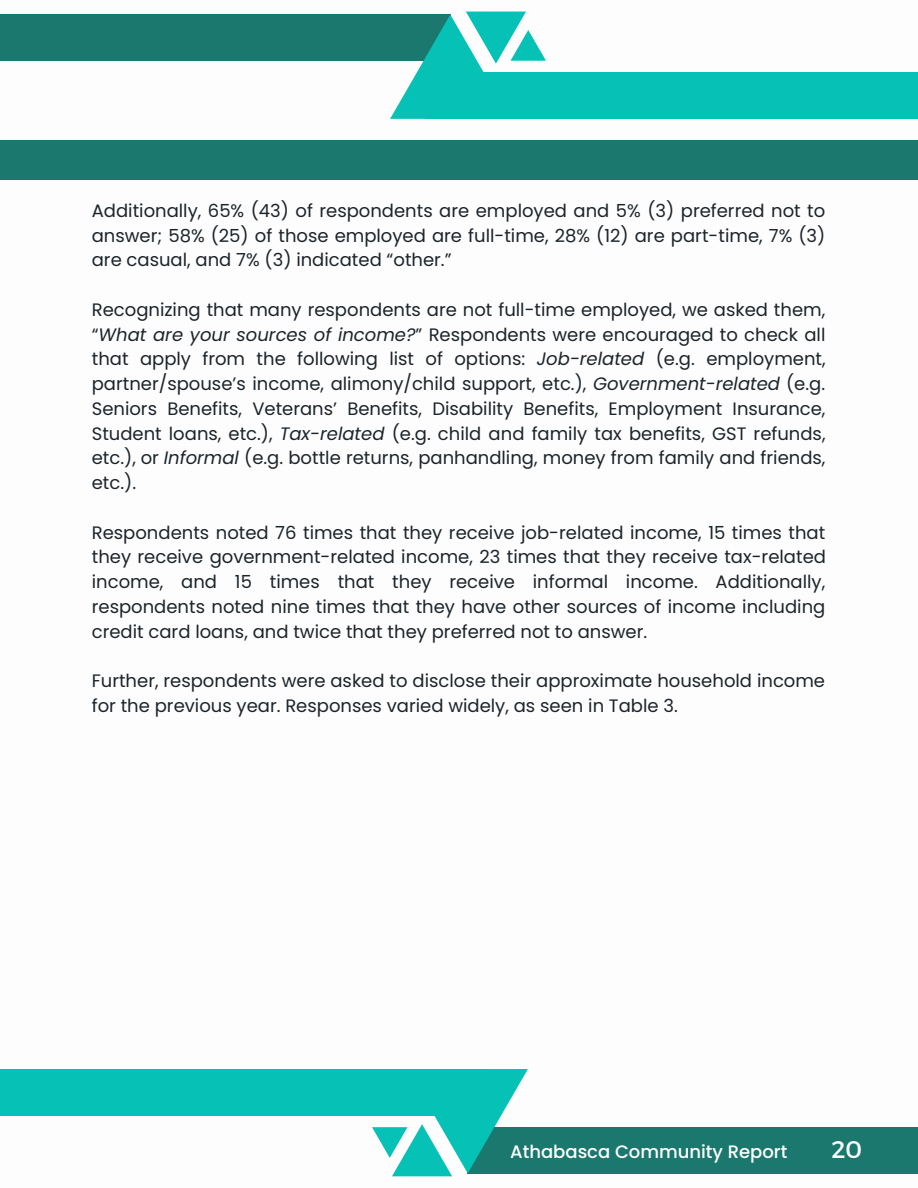
<style>
.page{position:relative;width:918px;height:1188px;background:#fff}
.page>*{position:absolute;margin:0;border:0;box-sizing:border-box;transform-origin:0 0}
.t1{font:24px "Montserrat";color:#fff}
.t2{font:18px/24.8px "Poppins";color:#1c242a;text-align:justify}
.t3{font:500 18px "Poppins";color:#fff}
.s1{font-style:italic}
</style>
<div class="page">
<div style="left:0;top:15px;width:450px;height:46px;background:#1b786e"></div>
<div style="left:425px;top:73px;width:493px;height:46px;background:#06c2b6"></div>
<svg style="left:390px;top:12px;width:156px;height:107px"></svg>
<div style="left:0;top:140px;width:918px;height:39px;background:#1b786e"></div>
<div style="left:468px;top:1127px;width:450px;height:46px;background:#1b786e"></div>
<div style="left:0;top:1069px;width:493px;height:46px;background:#06c2b6"></div>
<svg style="left:372px;top:1069px;width:156px;height:107px"></svg>
<p class="t2" style="left:92px;top:198px;width:735px">Additionally, 65% (43) of respondents are employed and 5% (3) preferred not to answer; 58% (25) of those employed are full-time, 28% (12) are part-time, 7% (3) are casual, and 7% (3) indicated “other.”</p>
<p class="t2" style="left:92px;top:297px;width:735px">Recognizing that many respondents are not full-time employed, we asked them, “<span class="s1">What are your sources of income?</span>” Respondents were encouraged to check all that apply from the following list of options: <span class="s1">Job-related</span> (e.g. employment, partner/spouse’s income, alimony/child support, etc.), <span class="s1">Government-related</span> (e.g.<br>Seniors Benefits, Veterans’ Benefits, Disability Benefits, Employment Insurance, Student loans, etc.), <span class="s1">Tax-related</span> (e.g. child and family tax benefits, GST refunds, etc.), or <span class="s1">Informal</span> (e.g. bottle returns, panhandling, money from family and friends, etc.).</p>
<p class="t2" style="left:92px;top:520px;width:736px">Respondents noted 76 times that they receive job-related income, 15 times that they receive government-related income, 23 times that they receive tax-related income, and 15 times that they receive informal income. Additionally, respondents noted nine times that they have other sources of income including credit card loans, and twice that they preferred not to answer.</p>
<p class="t2" style="left:92px;top:668px;width:735px">Further, respondents were asked to disclose their approximate household income for the previous year. Responses varied widely, as seen in Table 3.</p>
<p class="t3" style="left:510px;top:1139px;width:279px">Athabasca Community Report</p>
<p class="t1" style="left:831px;top:1134px;width:32px">20</p>
</div>
